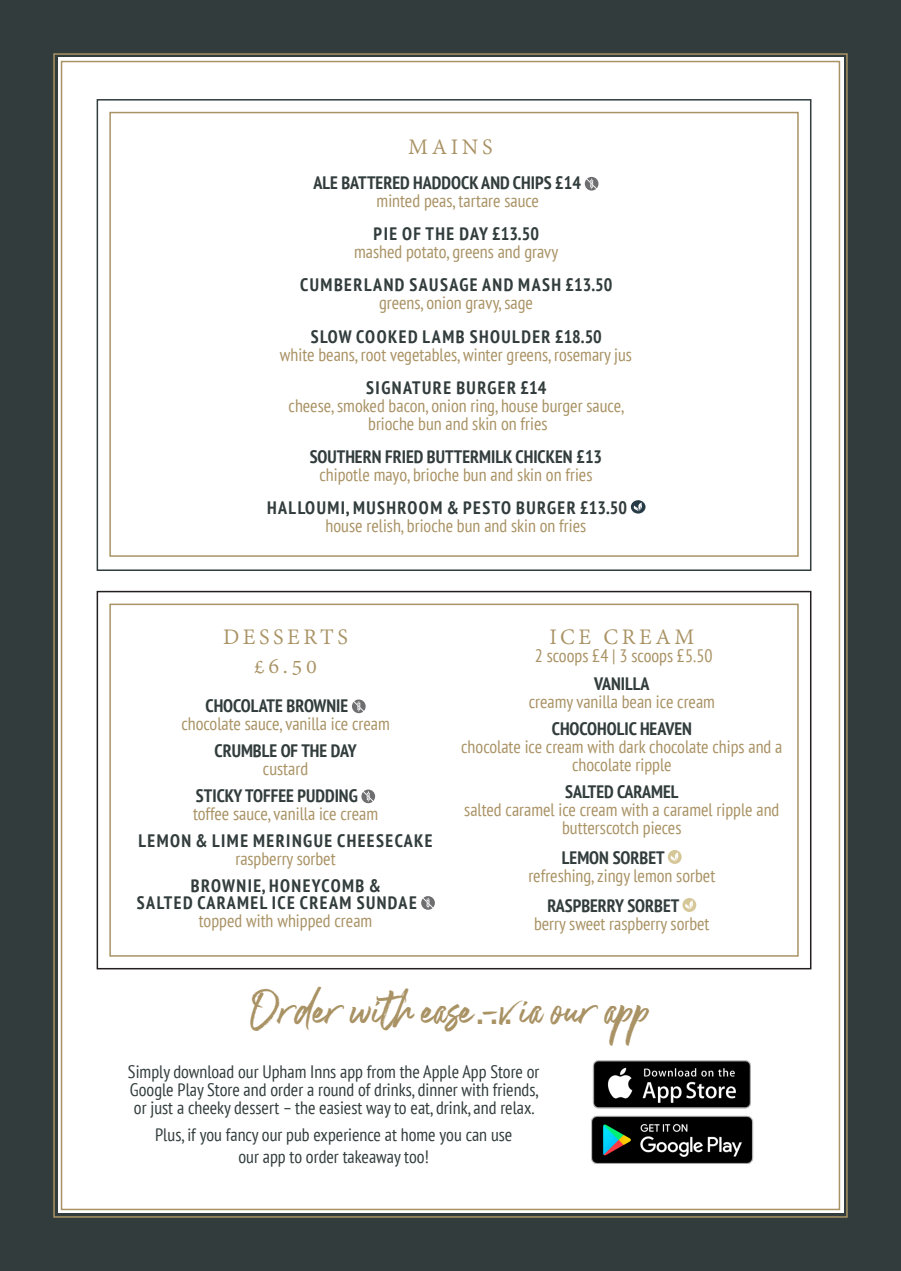
<style>
.page{position:relative;width:901px;height:1271px;background:#fff}
.page>*{position:absolute;margin:0;border:0;box-sizing:border-box;transform-origin:0 0}
.t1{font:42px "Bellastory";color:#a99264}
.t2{font:24px "Adobe Devanagari";letter-spacing:.15em;color:#a99264}
.t3{font:condensed 18px/18px "PT Sans";color:#a99264;text-align:center}
.t4{font:condensed 18px/18px "PT Sans";color:#323c3c;text-align:justify}
.t5{font:700 condensed 18px "PT Sans";letter-spacing:.08em;color:#323c3c}
.t6{font:700 condensed 18px "PT Sans";color:#323c3c}
</style>
<div class="page">
<div style="left:0;top:0;width:900px;height:1270px;background:#323c3c"></div>
<div style="left:53px;top:53px;width:795px;height:1165px;background:#fff"></div>
<svg style="left:352px;top:699px;width:13px;height:14px"></svg>
<svg style="left:361px;top:789px;width:14px;height:14px"></svg>
<svg style="left:421px;top:896px;width:14px;height:13px"></svg>
<svg style="left:667px;top:850px;width:14px;height:14px"></svg>
<svg style="left:670px;top:852px;width:8px;height:9px"></svg>
<div style="left:682px;top:898px;width:14px;height:14px;background:#d6c799;border-radius:50%"></div>
<svg style="left:684px;top:900px;width:9px;height:9px"></svg>
<div style="left:97px;top:99px;width:714px;height:472px;border:2px solid #323c3c"></div>
<div style="left:109px;top:112px;width:689px;height:445px;border:2px solid #a99264"></div>
<img style="left:591px;top:1051px;width:159px;height:57px">
<div style="left:97px;top:591px;width:714px;height:378px;border:2px solid #231f20"></div>
<div style="left:109px;top:603px;width:689px;height:353px;border:2px solid #a99264"></div>
<svg style="left:584px;top:177px;width:14px;height:13px"></svg>
<svg style="left:630px;top:500px;width:15px;height:13px"></svg>
<svg style="left:633px;top:502px;width:9px;height:9px"></svg>
<img style="left:592px;top:1107px;width:163px;height:56px">
<p class="t2" style="left:408px;top:134px;width:86px">MAINS</p>
<p class="t6" style="left:313px;top:171px;width:269px">ALE BATTERED HADDOCK AND CHIPS £14</p>
<p class="t3" style="left:376px;top:192px;width:164px">minted peas, tartare sauce</p>
<p class="t5" style="left:373px;top:222px;width:167px">PIE OF THE DAY £13.50</p>
<p class="t3" style="left:354px;top:243px;width:206px">mashed potato, greens and gravy</p>
<p class="t5" style="left:300px;top:273px;width:313px">CUMBERLAND SAUSAGE AND MASH £13.50</p>
<p class="t3" style="left:379px;top:294px;width:155px">greens, onion gravy, sage</p>
<p class="t5" style="left:310px;top:324px;width:293px">SLOW COOKED LAMB SHOULDER £18.50</p>
<p class="t3" style="left:280px;top:345px;width:353px">white beans, root vegetables, winter greens, rosemary jus</p>
<p class="t5" style="left:366px;top:375px;width:181px">SIGNATURE BURGER £14</p>
<p class="t3" style="left:288px;top:396px;width:337px">cheese, smoked bacon, onion ring, house burger sauce,</p>
<p class="t3" style="left:368px;top:414px;width:181px">brioche bun and skin on fries</p>
<p class="t6" style="left:309px;top:444px;width:294px">SOUTHERN FRIED BUTTERMILK CHICKEN £13</p>
<p class="t3" style="left:319px;top:465px;width:274px">chipotle mayo, brioche bun and skin on fries</p>
<p class="t5" style="left:267px;top:495px;width:361px">HALLOUMI, MUSHROOM &amp; PESTO BURGER £13.50</p>
<p class="t3" style="left:325px;top:516px;width:262px">house relish, brioche bun and skin on fries</p>
<p class="t2" style="left:223px;top:623px;width:126px">DESSERTS</p>
<p class="t2" style="left:254px;top:652px;width:64px">£6.50</p>
<p class="t6" style="left:205px;top:694px;width:144px">CHOCOLATE BROWNIE</p>
<p class="t3" style="left:181px;top:714px;width:210px">chocolate sauce, vanilla ice cream</p>
<p class="t6" style="left:214px;top:739px;width:144px">CRUMBLE OF THE DAY</p>
<p class="t3" style="left:263px;top:759px;width:47px">custard</p>
<p class="t6" style="left:196px;top:784px;width:163px">STICKY TOFFEE PUDDING</p>
<p class="t3" style="left:193px;top:804px;width:186px">toffee sauce, vanilla ice cream</p>
<p class="t5" style="left:138px;top:829px;width:296px">LEMON &amp; LIME MERINGUE CHEESECAKE</p>
<p class="t3" style="left:235px;top:849px;width:102px">raspberry sorbet</p>
<p class="t5" style="left:191px;top:874px;width:191px">BROWNIE, HONEYCOMB &amp;</p>
<p class="t5" style="left:137px;top:890px;width:281px">SALTED CARAMEL ICE CREAM SUNDAE</p>
<p class="t3" style="left:199px;top:911px;width:175px">topped with whipped cream</p>
<p class="t2" style="left:549px;top:623px;width:146px">ICE CREAM</p>
<p class="t3" style="left:535px;top:646px;width:179px">2 scoops £4 | 3 scoops £5.50</p>
<p class="t6" style="left:594px;top:671px;width:57px">VANILLA</p>
<p class="t3" style="left:528px;top:692px;width:188px">creamy vanilla bean ice cream</p>
<p class="t6" style="left:551px;top:716px;width:142px">CHOCOHOLIC HEAVEN</p>
<p class="t3" style="left:461px;top:737px;width:323px">chocolate ice cream with dark chocolate chips and a chocolate ripple</p>
<p class="t6" style="left:565px;top:779px;width:115px">SALTED CARAMEL</p>
<p class="t3" style="left:464px;top:800px;width:316px">salted caramel ice cream with a caramel ripple and</p>
<p class="t3" style="left:562px;top:818px;width:121px">butterscotch pieces</p>
<p class="t6" style="left:562px;top:845px;width:104px">LEMON SORBET</p>
<p class="t3" style="left:528px;top:866px;width:188px">refreshing, zingy lemon sorbet</p>
<p class="t6" style="left:547px;top:893px;width:133px">RASPBERRY SORBET</p>
<p class="t3" style="left:534px;top:914px;width:177px">berry sweet raspberry sorbet</p>
<p class="t1" style="left:250px;top:984px;width:401px">Order with ease…-v ia our app</p>
<p class="t4" style="left:128px;top:1062px;width:413px">Simply download our Upham Inns app from the Apple App Store or Google Play Store and order a round of drinks, dinner with friends, or just a cheeky dessert – the easiest way to eat, drink, and relax.</p>
<p class="t4" style="left:155px;top:1125px;width:358px">Plus, if you fancy our pub experience at home you can use</p>
<p class="t4" style="left:238px;top:1146px;width:192px">our app to order takeaway too!</p>
</div>
